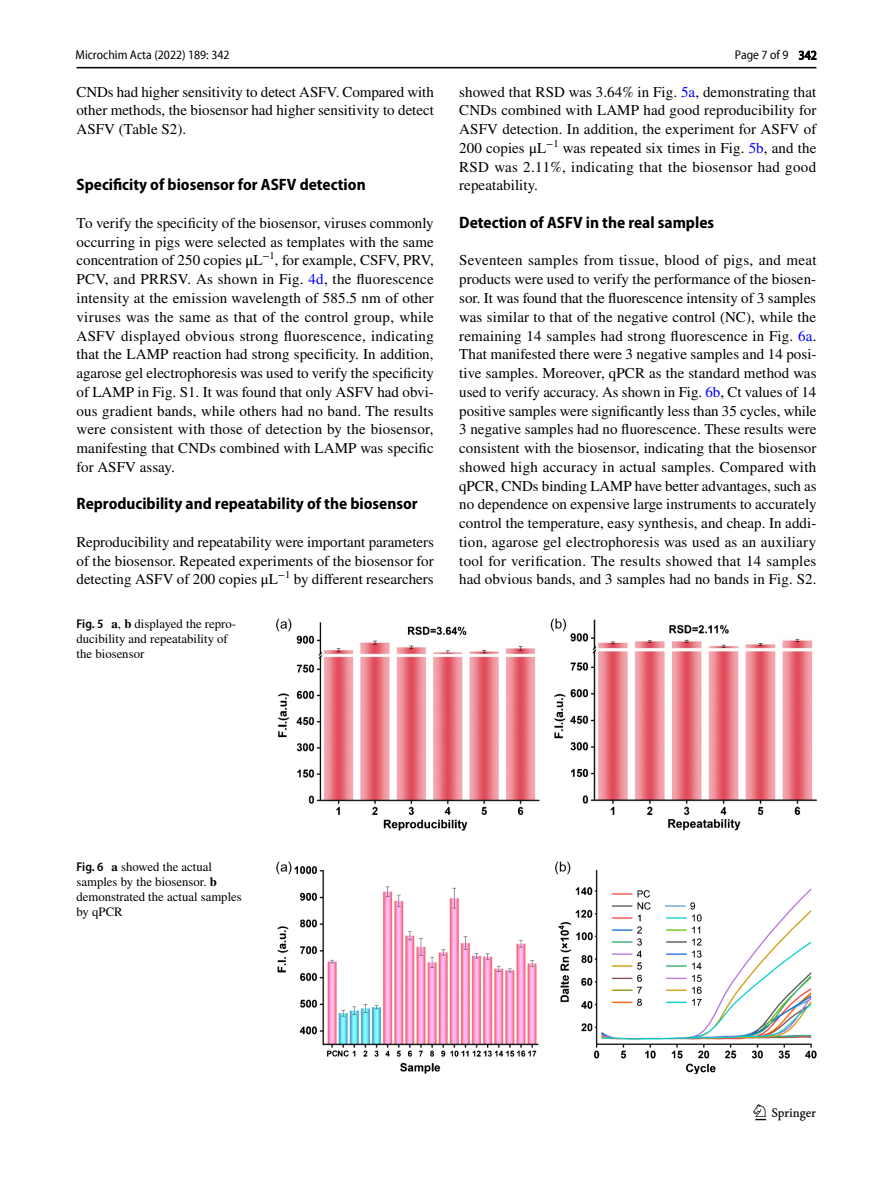
<style>
.page{position:relative;width:893px;height:1187px;background:#fff}
.page>*{position:absolute;margin:0;border:0;box-sizing:border-box;transform-origin:0 0}
.t1{font:22.5px "Springnew Regular 3";color:#000}
.t2{font:700 semi-condensed 16.5px "Myriad Pro";color:#000}
.t3{font:15px/18.8px "STIX";letter-spacing:.005em;color:#000;text-align:justify}
.t4{font:12.75px/15px "STIX";color:#000}
.t5{font:semi-condensed 12.75px "Myriad Pro Unic";color:#000}
.s1{color:#00f}
.s2{font-family:"Myriad Pro";font-weight:600;font-stretch:semi-condensed}
.s3{font-weight:700}
</style>
<div class="page">
<hr style="left:77px;top:67px;width:739px;height:1px;background:#000">
<img style="left:276px;top:618px;width:540px;height:212px">
<img style="left:276px;top:861px;width:540px;height:212px">
<p class="t5" style="left:76px;top:50px;width:155px">Microchim Acta (2022) 189: 342</p>
<p class="t5" style="left:735px;top:50px;width:83px">Page 7 of 9 342</p>
<p class="t3" style="left:77px;top:83px;width:359px">CNDs had higher sensitivity to detect ASFV. Compared with other methods, the biosensor had higher sensitivity to detect ASFV (Table S2).</p>
<p class="t2" style="left:77px;top:176px;width:291px">Specificity of biosensor for ASFV detection</p>
<p class="t3" style="left:77px;top:214px;width:359px">To verify the specificity of the biosensor, viruses commonly occurring in pigs were selected as templates with the same concentration of 250 copies μL<sup>−1</sup>, for example, CSFV, PRV, PCV, and PRRSV. As shown in Fig. <span class="s1">4d</span>, the fluorescence intensity at the emission wavelength of 585.5 nm of other viruses was the same as that of the control group, while ASFV displayed obvious strong fluorescence, indicating that the LAMP reaction had strong specificity. In addition, agarose gel electrophoresis was used to verify the specificity of LAMP in Fig. S1. It was found that only ASFV had obvi&shy;ous gradient bands, while others had no band. The results were consistent with those of detection by the biosensor, manifesting that CNDs combined with LAMP was specific for ASFV assay.</p>
<p class="t2" style="left:77px;top:494px;width:343px">Reproducibility and repeatability of the biosensor</p>
<p class="t3" style="left:77px;top:533px;width:359px">Reproducibility and repeatability were important parameters of the biosensor. Repeated experiments of the biosensor for detecting ASFV of 200 copies μL<sup>−1</sup> by different researchers</p>
<p class="t4" style="left:77px;top:617px;width:161px"><span class="s2">Fig. 5</span> <span class="s3">a</span>, <span class="s3">b</span> displayed the repro&shy;ducibility and repeatability of the biosensor</p>
<p class="t3" style="left:459px;top:83px;width:359px">showed that RSD was 3.64% in Fig. <span class="s1">5a</span>, demonstrating that CNDs combined with LAMP had good reproducibility for ASFV detection. In addition, the experiment for ASFV of 200 copies μL<sup>−1</sup> was repeated six times in Fig. <span class="s1">5b</span>, and the RSD was 2.11%, indicating that the biosensor had good repeatability.</p>
<p class="t2" style="left:459px;top:213px;width:256px">Detection of ASFV in the real samples</p>
<p class="t3" style="left:459px;top:252px;width:359px">Seventeen samples from tissue, blood of pigs, and meat products were used to verify the performance of the biosen&shy;sor. It was found that the fluorescence intensity of 3 samples was similar to that of the negative control (NC), while the remaining 14 samples had strong fluorescence in Fig. <span class="s1">6a</span>.<br>That manifested there were 3 negative samples and 14 posi&shy;tive samples. Moreover, qPCR as the standard method was used to verify accuracy. As shown in Fig. <span class="s1">6b</span>, Ct values of 14 positive samples were significantly less than 35 cycles, while 3 negative samples had no fluorescence. These results were consistent with the biosensor, indicating that the biosensor showed high accuracy in actual samples. Compared with qPCR, CNDs binding LAMP have better advantages, such as no dependence on expensive large instruments to accurately control the temperature, easy synthesis, and cheap. In addi&shy;tion, agarose gel electrophoresis was used as an auxiliary tool for verification. The results showed that 14 samples had obvious bands, and 3 samples had no bands in Fig. S2.</p>
<p class="t4" style="left:77px;top:859px;width:167px"><span class="s2">Fig. 6</span> <span class="s3">a</span> showed the actual samples by the biosensor. <span class="s3">b </span>demonstrated the actual samples by qPCR</p>
<h1 class="t1" style="left:755px;top:1104px;width:62px">1 3</h1>
</div>
